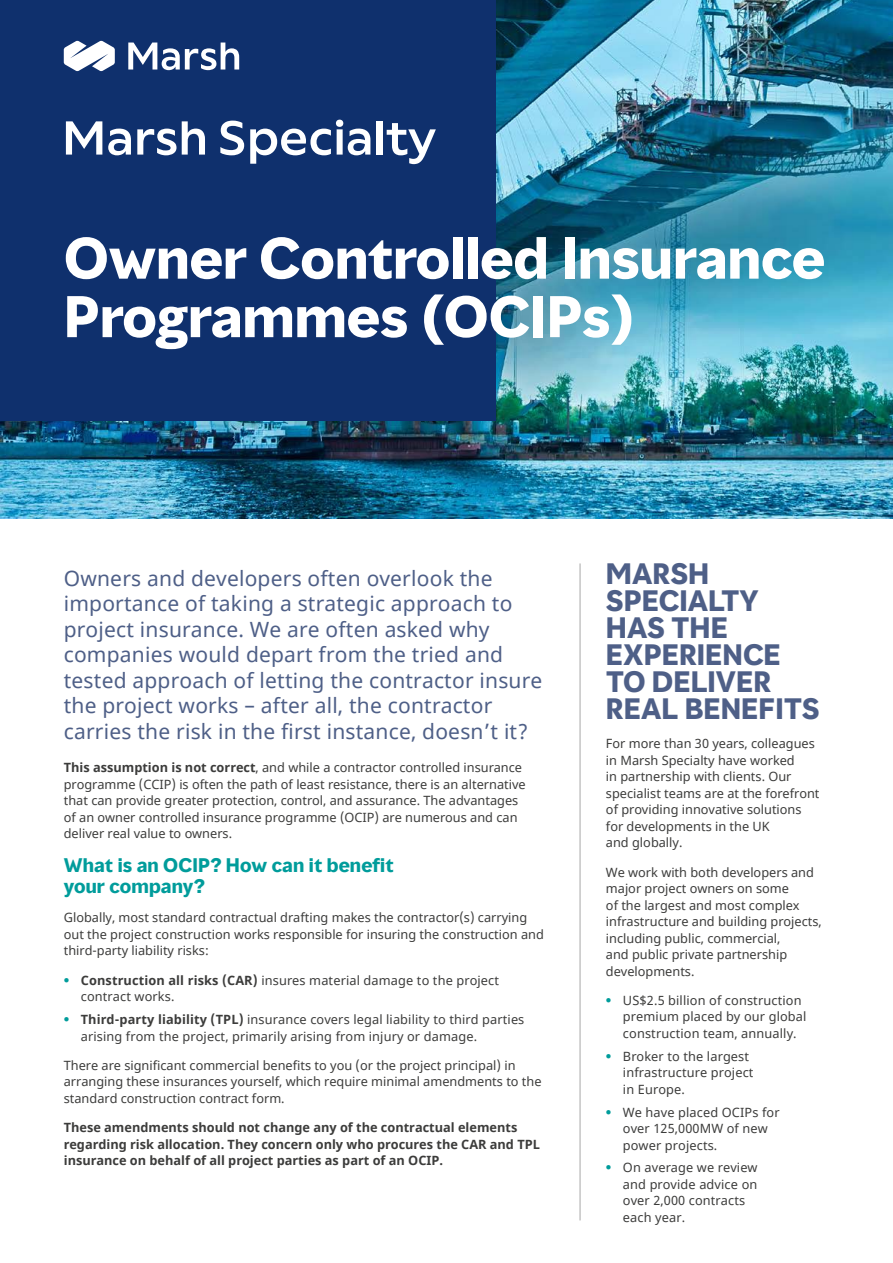
<style>
.page{position:relative;width:893px;height:1263px;background:#fff}
.page>*{position:absolute;margin:0;border:0;box-sizing:border-box;transform-origin:0 0}
.Page_Heading__36_39{font:700 54px/58.5px "MMC Display";color:#fff}
.Sidebar_Heading__18{font:700 27px/27px "MMC Display";color:#4e5f87}
.Body_Intro__14_17__B{font:21px/25.5px "Noto Sans";letter-spacing:.01em;color:#4e5f87}
.Body_Subhead__12_14{font:700 18px/21px "MMC Display";letter-spacing:.01em;color:#009c9b}
.Body__8_5_11{font:12.75px/16.5px "Noto Sans";color:#3c3c3b}
.Body__8_5_11-2{font:700 12.75px/16.5px "Noto Sans";color:#3c3c3b}
.s1{font-weight:700}
.s2{font-family:"MMC Display";font-weight:700;color:#009c9b}
</style>
<div class="page">
<img style="left:0;top:0;width:893px;height:518px">
<div style="left:0;top:0;width:496px;height:421px;background:#0f306d"></div>
<svg style="left:128px;top:43px;width:111px;height:27px"></svg>
<svg style="left:64px;top:41px;width:51px;height:30px"></svg>
<hr style="left:580px;top:563px;width:1px;height:657px;background:#a8a8a7">
<svg style="left:66px;top:121px;width:36px;height:34px"></svg>
<svg style="left:108px;top:129px;width:23px;height:26px"></svg>
<svg style="left:137px;top:129px;width:39px;height:26px"></svg>
<svg style="left:182px;top:121px;width:23px;height:34px"></svg>
<svg style="left:220px;top:121px;width:24px;height:34px"></svg>
<svg style="left:250px;top:120px;width:120px;height:44px"></svg>
<div style="left:377px;top:121px;width:6px;height:34px;background:#fff"></div>
<svg style="left:387px;top:123px;width:49px;height:41px"></svg>
<h2 class="Page_Heading__36_39" style="left:64px;top:230px;width:763px">Owner Controlled Insurance<br>Programmes (OCIPs)</h2>
<h3 class="Body_Intro__14_17__B" style="left:64px;top:566px;width:480px">Owners and developers often overlook the importance of taking a strategic approach to project insurance. We are often asked why companies would depart from the tried and tested approach of letting the contractor insure the project works – after all, the contractor carries the risk in the first instance, doesn’t it?</h3>
<p class="Body__8_5_11" style="left:64px;top:760px;width:463px"><span class="s1">This assumption is not correct</span>, and while a contractor controlled insurance programme (CCIP) is often the path of least resistance, there is an alternative that can provide greater protection, control, and assurance. The advantages of an owner controlled insurance programme (OCIP) are numerous and can deliver real value to owners.</p>
<h3 class="Body_Subhead__12_14" style="left:64px;top:855px;width:331px">What is an OCIP? How can it benefit your company?</h3>
<p class="Body__8_5_11" style="left:64px;top:910px;width:482px">Globally, most standard contractual drafting makes the contractor(s) carrying out the project construction works responsible for insuring the construction and third-party liability risks:</p>
<p class="Body__8_5_11" style="left:81px;top:972px;width:420px;text-indent:-17px"><span class="s2">•</span> <span class="s1">Construction all risks (CAR)</span> insures material damage to the project contract works.</p>
<p class="Body__8_5_11" style="left:81px;top:1012px;width:445px;text-indent:-17px"><span class="s2">•</span> <span class="s1">Third-party liability (TPL)</span> insurance covers legal liability to third parties arising from the project, primarily arising from injury or damage.</p>
<p class="Body__8_5_11" style="left:64px;top:1057px;width:479px">There are significant commercial benefits to you (or the project principal) in arranging these insurances yourself, which require minimal amendments to the standard construction contract form.</p>
<p class="Body__8_5_11-2" style="left:64px;top:1119px;width:478px">These amendments should not change any of the contractual elements regarding risk allocation. They concern only who procures the CAR and TPL insurance on behalf of all project parties as part of an OCIP.</p>
<h4 class="Sidebar_Heading__18" style="left:606px;top:561px;width:215px">MARSH<br>SPECIALTY<br>HAS THE<br>EXPERIENCE<br>TO DELIVER<br>REAL BENEFITS</h4>
<p class="Body__8_5_11" style="left:606px;top:736px;width:215px">For more than 30 years, colleagues in Marsh Specialty have worked<br>in partnership with clients. Our specialist teams are at the forefront of providing innovative solutions for developments in the UK<br>and globally.</p>
<p class="Body__8_5_11" style="left:606px;top:864px;width:217px">We work with both developers and major project owners on some<br>of the largest and most complex infrastructure and building projects, including public, commercial,<br>and public private partnership developments.</p>
<p class="Body__8_5_11" style="left:623px;top:992px;width:185px;text-indent:-17px"><span class="s2">•</span> US$2.5 billion of construction premium placed by our global construction team, annually.</p>
<p class="Body__8_5_11" style="left:623px;top:1048px;width:132px;text-indent:-17px"><span class="s2">•</span> Broker to the largest infrastructure project in Europe.</p>
<p class="Body__8_5_11" style="left:623px;top:1104px;width:158px;text-indent:-17px"><span class="s2">•</span> We have placed OCIPs for over 125,000MW of new power projects.</p>
<p class="Body__8_5_11" style="left:623px;top:1160px;width:136px;text-indent:-17px"><span class="s2">•</span> On average we review and provide advice on over 2,000 contracts each year.</p>
</div>
